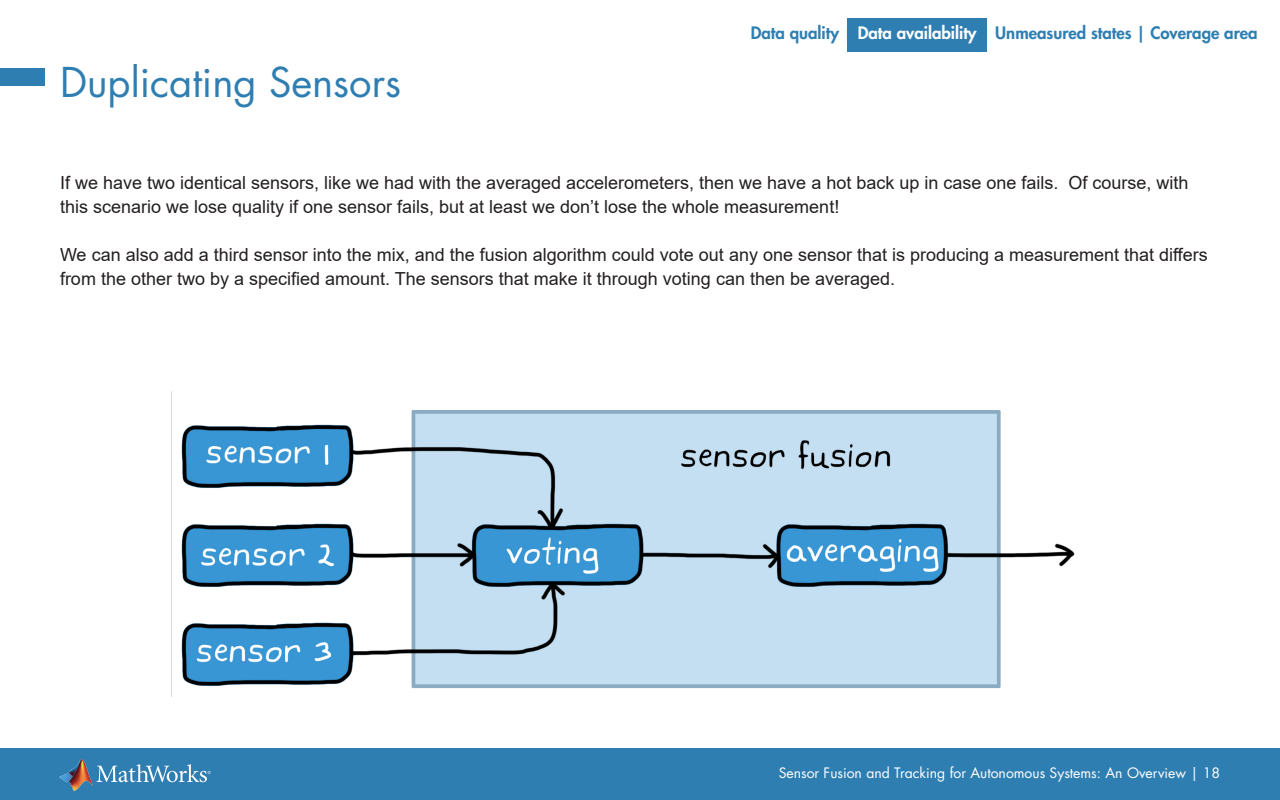
<style>
.page{position:relative;width:1280px;height:800px;background:#fff}
.page>*{position:absolute;margin:0;border:0;box-sizing:border-box;transform-origin:0 0}
.Section_Header{font:40px "Futura Std";color:#2f7eb2}
.body_copy_-_large{font:18px/24px "Arial";color:#231f20}
.body_copy_-_large-2{font:800 16.7px "Futura Std";color:#2f7eb2}
.t1{font:14px "Futura Std";color:#fff}
.s1{color:#fff}
</style>
<div class="page">
<div style="left:0;top:748px;width:1280px;height:52px;background:#2f7eb2"></div>
<svg style="left:97px;top:764px;width:114px;height:18px"></svg>
<img style="left:59px;top:760px;width:33px;height:30px">
<div style="left:0;top:68px;width:45px;height:18px;background:#2f7eb2"></div>
<div style="left:847px;top:18px;width:140px;height:33px;background:#2f7eb2"></div>
<img style="left:171px;top:391px;width:904px;height:306px">
<p class="Section_Header" style="left:60px;top:57px;width:343px">Duplicating Sensors</p>
<p class="body_copy_-_large-2" style="left:751px;top:22px;width:508px">Data quality | <span class="s1">Data availability</span> | Unmeasured states | Coverage area</p>
<p class="body_copy_-_large" style="left:60px;top:171px;width:1130px">If we have two identical sensors, like we had with the averaged accelerometers, then we have a hot back up in case one fails. Of course, with this scenario we lose quality if one sensor fails, but at least we don’t lose the whole measurement!</p>
<p class="body_copy_-_large" style="left:60px;top:243px;width:1149px">We can also add a third sensor into the mix, and the fusion algorithm could vote out any one sensor that is producing a measurement that differs from the other two by a specified amount. The sensors that make it through voting can then be averaged.</p>
<p class="t1" style="left:779px;top:763px;width:443px">Sensor Fusion and Tracking for Autonomous Systems: An Overview | 18</p>
</div>
